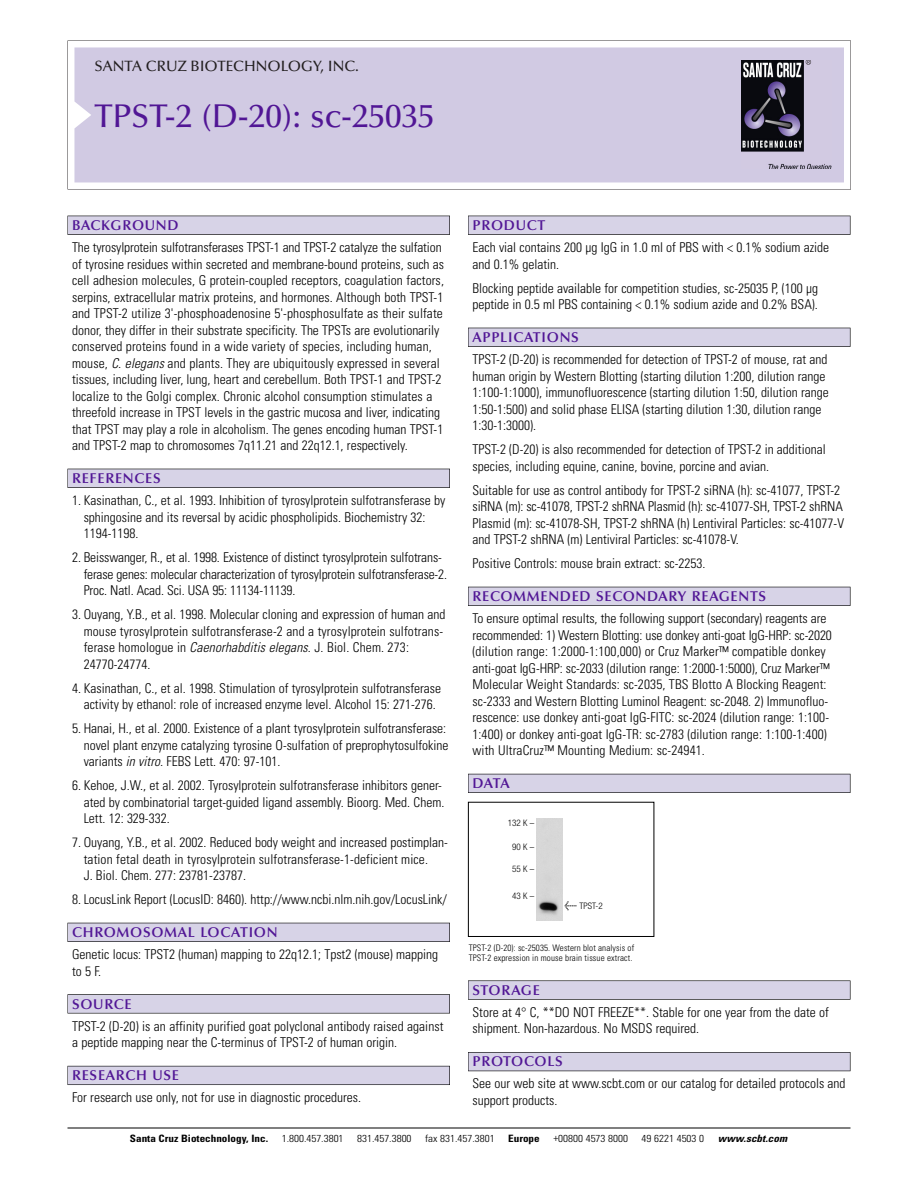
<style>
.page{position:relative;width:918px;height:1188px;background:#fff}
.page>*{position:absolute;margin:0;border:0;box-sizing:border-box;transform-origin:0 0}
.t1{font:500 33px "Optima";color:#511695}
.t2{font:500 15px "Optima";color:#231f20}
.t3{font:600 14.25px "Optima";letter-spacing:.05em;color:#511695}
.t4{font:300 condensed 13.5px/16.5px "Univers";color:#000}
.t5{font:300 condensed 10.2px "Univers";color:#000;scale:1.1 1}
.t6{font:700 condensed 10.2px "Univers";color:#000;scale:1.1 1}
.t7{font:italic 700 condensed 10.2px "Univers";letter-spacing:.005em;color:#000;scale:1.1 1}
.t8{font:300 condensed 9px/10.5px "Univers";letter-spacing:.01em;color:#000}
.t9{font:300 condensed 9px "Helvetica Neue";color:#000}
.s1{font-style:italic}
.s2{font-family:"Meta Plus";font-weight:400;font-stretch:normal;font-size:10.5px}
</style>
<div class="page">
<svg style="left:68px;top:40px;width:783px;height:149px"></svg>
<div style="left:74px;top:47px;width:770px;height:135px;background:#d1cae3"></div>
<img style="left:741px;top:60px;width:90px;height:108px">
<div style="left:68px;top:216px;width:382px;height:19px;background:#525155"></div>
<div style="left:68px;top:216px;width:381px;height:18px;background:#d7d3e7"></div>
<div style="left:68px;top:469px;width:382px;height:19px;background:#515055"></div>
<div style="left:68px;top:469px;width:381px;height:18px;background:#d7d3e7"></div>
<div style="left:68px;top:923px;width:382px;height:19px;background:#525158"></div>
<div style="left:68px;top:923px;width:381px;height:18px;background:#d7d3e7"></div>
<div style="left:68px;top:994px;width:382px;height:19px;background:#575759"></div>
<div style="left:68px;top:995px;width:381px;height:18px;background:#d7d3e7"></div>
<div style="left:68px;top:1066px;width:382px;height:19px;background:#5b5a62"></div>
<div style="left:68px;top:1066px;width:381px;height:18px;background:#d7d3e7"></div>
<div style="left:468px;top:216px;width:382px;height:19px;background:#525155"></div>
<div style="left:468px;top:216px;width:382px;height:18px;background:#d7d3e7"></div>
<div style="left:468px;top:328px;width:382px;height:19px;background:#515055"></div>
<div style="left:468px;top:328px;width:382px;height:18px;background:#d7d3e7"></div>
<div style="left:468px;top:587px;width:382px;height:19px;background:#525158"></div>
<div style="left:468px;top:587px;width:382px;height:18px;background:#d7d3e7"></div>
<div style="left:468px;top:774px;width:382px;height:19px;background:#54535a"></div>
<div style="left:468px;top:774px;width:382px;height:18px;background:#d7d3e7"></div>
<svg style="left:468px;top:980px;width:382px;height:20px"></svg>
<div style="left:468px;top:981px;width:382px;height:18px;background:#d7d3e7"></div>
<div style="left:468px;top:1052px;width:382px;height:19px;background:#535259"></div>
<div style="left:468px;top:1053px;width:382px;height:18px;background:#d7d3e7"></div>
<hr style="left:68px;top:1128px;width:782px;height:1px;background:#000">
<div style="left:468px;top:802px;width:186px;height:135px;border:1px solid #000"></div>
<img style="left:537px;top:818px;width:25px;height:103px">
<p class="t2" style="left:94px;top:61px;width:266px">SANTA CRUZ BIOTECHNOLOGY, INC.</p>
<h1 class="t1" style="left:94px;top:103px;width:342px">TPST-2 (D-20): sc-25035</h1>
<p class="t3" style="left:72px;top:219px;width:108px">BACKGROUND</p>
<p class="t4" style="left:72px;top:240px;width:374px">The tyrosylprotein sulfotransferases TPST-1 and TPST-2 catalyze the sulfation of tyrosine residues within secreted and membrane-bound proteins, such as cell adhesion molecules, G protein-coupled receptors, coagulation factors, serpins, extracellular matrix proteins, and hormones. Although both TPST-1 and TPST-2 utilize 3'-phosphoadenosine 5'-phosphosulfate as their sulfate donor, they differ in their substrate specificity. The TPSTs are evolutionarily conserved proteins found in a wide variety of species, including human, mouse, <span class="s1">C. elegans</span> and plants. They are ubiquitously expressed in several tissues, including liver, lung, heart and cerebellum. Both TPST-1 and TPST-2 localize to the Golgi complex. Chronic alcohol consumption stimulates a threefold increase in TPST levels in the gastric mucosa and liver, indicating that TPST may play a role in alcoholism. The genes encoding human TPST-1 and TPST-2 map to chromosomes 7q11.21 and 22q12.1, respectively.</p>
<p class="t3" style="left:72px;top:473px;width:90px">REFERENCES</p>
<p class="t4" style="left:84px;top:493px;width:363px;text-indent:-12px">1. Kasinathan, C., et al. 1993. Inhibition of tyrosylprotein sulfotransferase by sphingosine and its reversal by acidic phospholipids. Biochemistry 32:<br>1194-1198.</p>
<p class="t4" style="left:84px;top:550px;width:365px;text-indent:-12px">2. Beisswanger, R., et al. 1998. Existence of distinct tyrosylprotein sulfotrans&shy;ferase genes: molecular characterization of tyrosylprotein sulfotransferase-2.<br>Proc. Natl. Acad. Sci. USA 95: 11134-11139.</p>
<p class="t4" style="left:84px;top:607px;width:363px;text-indent:-12px">3. Ouyang, Y.B., et al. 1998. Molecular cloning and expression of human and mouse tyrosylprotein sulfotransferase-2 and a tyrosylprotein sulfotrans&shy;ferase homologue in <span class="s1">Caenorhabditis elegans</span>. J. Biol. Chem. 273:<br>24770-24774.</p>
<p class="t4" style="left:72px;top:681px;width:371px;text-align:center">4. Kasinathan, C., et al. 1998. Stimulation of tyrosylprotein sulfotransferase activity by ethanol: role of increased enzyme level. Alcohol 15: 271-276.</p>
<p class="t4" style="left:84px;top:721px;width:366px;text-indent:-12px">5. Hanai, H., et al. 2000. Existence of a plant tyrosylprotein sulfotransferase: novel plant enzyme catalyzing tyrosine O-sulfation of preprophytosulfokine variants <span class="s1">in vitro.</span> FEBS Lett. 470: 97-101.</p>
<p class="t4" style="left:84px;top:778px;width:362px;text-indent:-12px">6. Kehoe, J.W., et al. 2002. Tyrosylprotein sulfotransferase inhibitors gener&shy;ated by combinatorial target-guided ligand assembly. Bioorg. Med. Chem.<br>Lett. 12: 329-332.</p>
<p class="t4" style="left:84px;top:835px;width:366px;text-indent:-12px">7. Ouyang, Y.B., et al. 2002. Reduced body weight and increased postimplan&shy;tation fetal death in tyrosylprotein sulfotransferase-1-deficient mice.<br>J. Biol. Chem. 277: 23781-23787.</p>
<p class="t4" style="left:72px;top:892px;width:376px">8. LocusLink Report (LocusID: 8460). http://www.ncbi.nlm.nih.gov/LocusLink/</p>
<p class="t3" style="left:72px;top:927px;width:207px">CHROMOSOMAL LOCATION</p>
<p class="t4" style="left:72px;top:947px;width:368px">Genetic locus: TPST2 (human) mapping to 22q12.1; Tpst2 (mouse) mapping to 5 F.</p>
<p class="t3" style="left:72px;top:998px;width:61px">SOURCE</p>
<p class="t4" style="left:72px;top:1019px;width:373px">TPST-2 (D-20) is an affinity purified goat polyclonal antibody raised against a peptide mapping near the C-terminus of TPST-2 of human origin.</p>
<p class="t3" style="left:72px;top:1070px;width:109px">RESEARCH USE</p>
<p class="t4" style="left:72px;top:1090px;width:290px">For research use only, not for use in diagnostic procedures.</p>
<p class="t3" style="left:473px;top:219px;width:74px">PRODUCT</p>
<p class="t4" style="left:473px;top:240px;width:358px">Each vial contains 200 µg IgG in 1.0 ml of PBS with &lt; 0.1% sodium azide and 0.1% gelatin.</p>
<p class="t4" style="left:473px;top:281px;width:347px">Blocking peptide available for competition studies, sc-25035 P, (100 µg peptide in 0.5 ml PBS containing &lt; 0.1% sodium azide and 0.2% BSA).</p>
<p class="t3" style="left:473px;top:332px;width:108px">APPLICATIONS</p>
<p class="t4" style="left:473px;top:352px;width:358px">TPST-2 (D-20) is recommended for detection of TPST-2 of mouse, rat and human origin by Western Blotting (starting dilution 1:200, dilution range 1:100-1:1000), immunofluorescence (starting dilution 1:50, dilution range 1:50-1:500) and solid phase ELISA (starting dilution 1:30, dilution range 1:30-1:3000).</p>
<p class="t4" style="left:473px;top:442px;width:355px">TPST-2 (D-20) is also recommended for detection of TPST-2 in additional species, including equine, canine, bovine, porcine and avian.</p>
<p class="t4" style="left:473px;top:483px;width:373px">Suitable for use as control antibody for TPST-2 siRNA (h): sc-41077, TPST-2 siRNA (m): sc-41078, TPST-2 shRNA Plasmid (h): sc-41077-SH, TPST-2 shRNA Plasmid (m): sc-41078-SH, TPST-2 shRNA (h) Lentiviral Particles: sc-41077-V and TPST-2 shRNA (m) Lentiviral Particles: sc-41078-V.</p>
<p class="t4" style="left:473px;top:556px;width:235px">Positive Controls: mouse brain extract: sc-2253.</p>
<p class="t3" style="left:473px;top:591px;width:295px">RECOMMENDED SECONDARY REAGENTS</p>
<p class="t4" style="left:473px;top:611px;width:361px">To ensure optimal results, the following support (secondary) reagents are recommended: 1) Western Blotting: use donkey anti-goat IgG-HRP: sc-2020 (dilution range: 1:2000-1:100,000) or Cruz Marker™ compatible donkey anti-goat IgG-HRP: sc-2033 (dilution range: 1:2000-1:5000), Cruz Marker™ Molecular Weight Standards: sc-2035, TBS Blotto A Blocking Reagent: sc-2333 and Western Blotting Luminol Reagent: sc-2048. 2) Immunofluo&shy;rescence: use donkey anti-goat IgG-FITC: sc-2024 (dilution range: 1:100- 1:400) or donkey anti-goat IgG-TR: sc-2783 (dilution range: 1:100-1:400) with UltraCruz™ Mounting Medium: sc-24941.</p>
<p class="t3" style="left:473px;top:778px;width:39px">DATA</p>
<p class="t9" style="left:508px;top:819px;width:28px">132 K –</p>
<p class="t9" style="left:512px;top:843px;width:24px">90K–</p>
<p class="t9" style="left:512px;top:866px;width:24px">55K–</p>
<p class="t9" style="left:512px;top:893px;width:24px">43K–</p>
<p class="t9" style="left:565px;top:903px;width:40px"><span class="s2">&lt;</span> TPST-2</p>
<p class="t8" style="left:469px;top:943px;width:167px">TPST-2 (D-20): sc-25035. Western blot analysis of<br>TPST-2 expression in mouse brain tissue extract.</p>
<p class="t3" style="left:473px;top:984px;width:69px">STORAGE</p>
<p class="t4" style="left:473px;top:1005px;width:358px">Store at 4° C, **DO NOT FREEZE**. Stable for one year from the date of shipment. Non-hazardous. No MSDS required.</p>
<p class="t3" style="left:473px;top:1056px;width:92px">PROTOCOLS</p>
<p class="t4" style="left:473px;top:1077px;width:375px">See our web site at www.scbt.com or our catalog for detailed protocols and support products.</p>
<p class="t6" style="left:130px;top:1135px;width:127px">Santa Cruz Biotechnology, Inc.</p>
<p class="t5" style="left:282px;top:1135px;width:58px">1.800.457.3801</p>
<p class="t5" style="left:357px;top:1135px;width:51px">831.457.3800</p>
<p class="t5" style="left:425px;top:1135px;width:65px">fax 831.457.3801</p>
<p class="t6" style="left:508px;top:1135px;width:30px">Europe</p>
<p class="t5" style="left:553px;top:1135px;width:69px">+00800 4573 8000</p>
<p class="t5" style="left:642px;top:1135px;width:58px">49 6221 4503 0</p>
<p class="t7" style="left:718px;top:1135px;width:64px">www.scbt.com</p>
</div>
